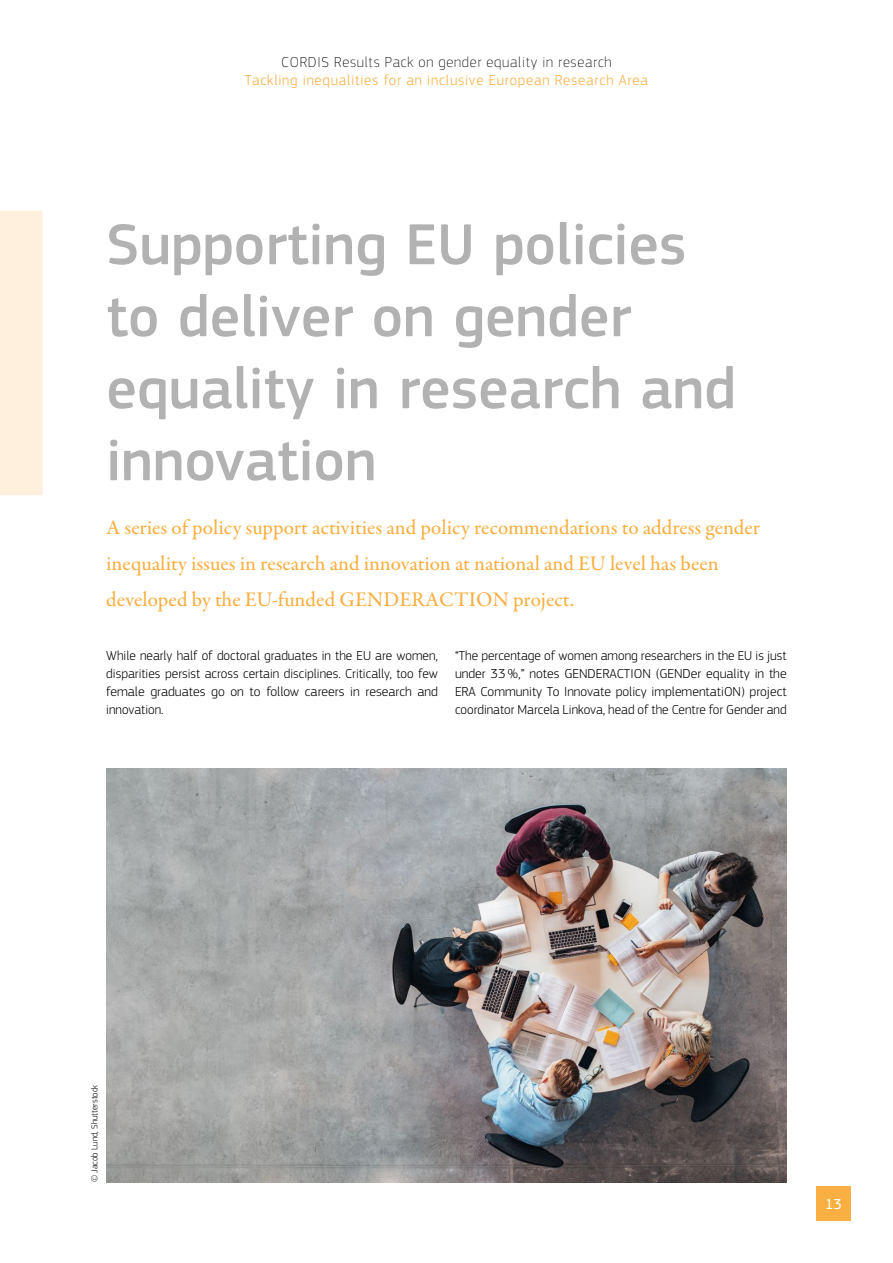
<style>
.page{position:relative;width:893px;height:1263px;background:#fff}
.page>*{position:absolute;margin:0;border:0;box-sizing:border-box;transform-origin:0 0}
._01_Titres_niveau_1{font:500 60px/72px "EC Square Sans Pro";color:#b3b2b2}
._00_Chapeau{font:500 21px/36px "Garamond Premr Pro";color:#f9af42}
.t1{font:300 15px "EC Square Sans Pro";letter-spacing:.05em;color:#f9af42}
.t2{font:100 15px "EC Square Sans Pro";letter-spacing:.05em;color:#000}
.t3{font:15px "EC Square Sans Pro";color:#fff}
._00_Body{font:300 13.5px/18px "EC Square Sans Pro";color:#000;text-align:justify}
.t4{font:300 9px "EC Square Sans Pro";color:#000}
</style>
<div class="page">
<div style="left:0;top:211px;width:43px;height:284px;background:#fff0dd"></div>
<img style="left:106px;top:768px;width:681px;height:414px">
<div style="left:816px;top:1186px;width:34px;height:34px;background:#f9af42"></div>
<p class="t2" style="left:281px;top:53px;width:332px">CORDIS Results Pack on gender equality in research</p>
<p class="t1" style="left:245px;top:71px;width:405px">Tackling inequalities for an inclusive European Research Area</p>
<p class="_01_Titres_niveau_1" style="left:106px;top:210px;width:631px">Supporting EU policies to deliver on gender equality in research and innovation</p>
<p class="_00_Chapeau" style="left:106px;top:510px;width:655px">A series of policy support activities and policy recommendations to address gender inequality issues in research and innovation at national and EU level has been developed by the EU-funded GENDERACTION project.</p>
<p class="_00_Body" style="left:106px;top:647px;width:333px">While nearly half of doctoral graduates in the EU are women, disparities persist across certain disciplines. Critically, too few female graduates go on to follow careers in research and innovation.</p>
<p class="_00_Body" style="left:455px;top:647px;width:333px">“The percentage of women among researchers in the EU is just under 33%,” notes GENDERACTION (GENDer equality in the ERA Community To Innovate policy implementatiON) project coordinator Marcela Linkova, head of the Centre for Gender and</p>
<p class="t4" style="left:89px;top:1182px;width:99px;rotate:-90deg">© Jacob Lund, Shutterstock</p>
<p class="t3" style="left:825px;top:1195px;width:18px">13</p>
</div>
